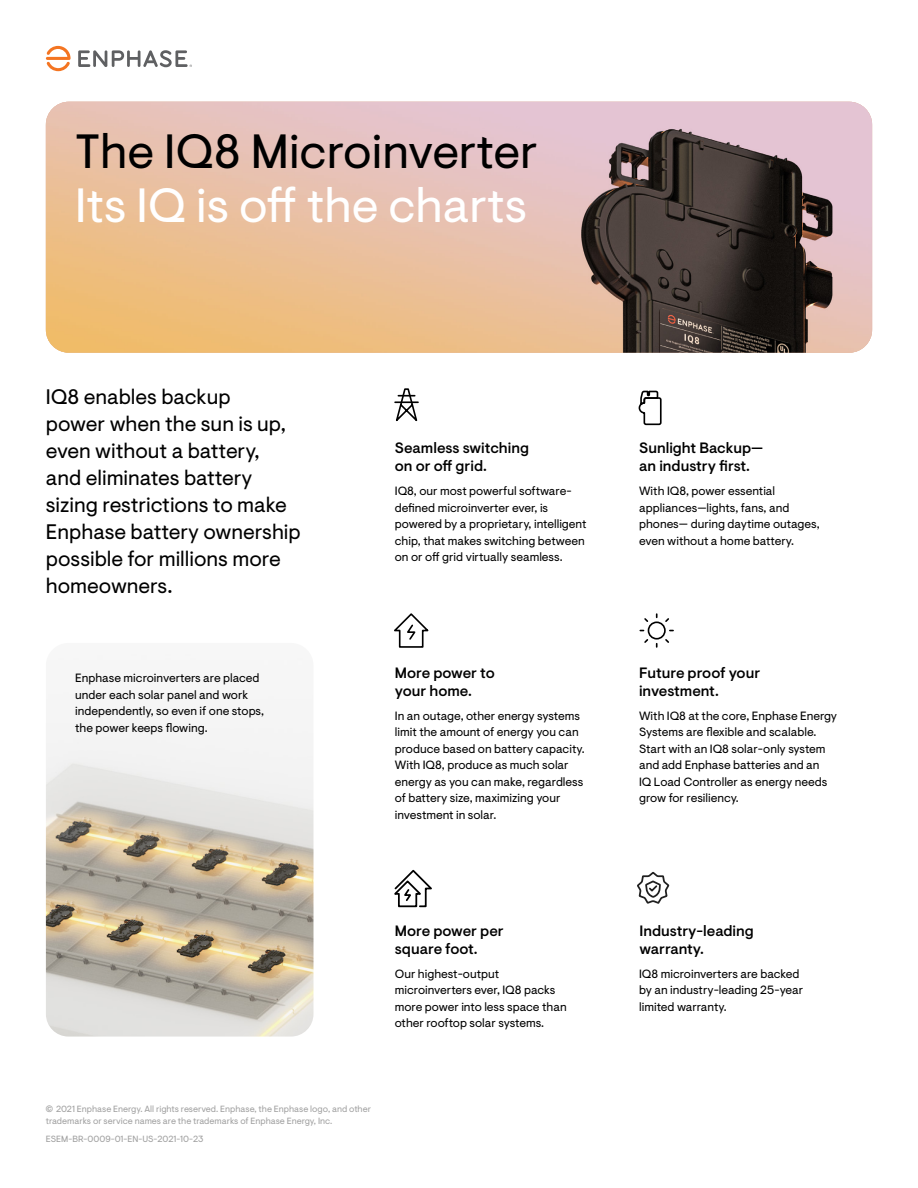
<style>
.page{position:relative;width:918px;height:1188px;background:#fff}
.page>*{position:absolute;margin:0;border:0;box-sizing:border-box;transform-origin:0 0}
.t1{font:48px "Enphase Visuelt";color:#000}
.t2{font:48px "Enphase Visuelt";color:#fff}
.t3{font:21px/27px "Enphase Visuelt";color:#000}
.t4{font:500 15px/18px "Enphase Visuelt";color:#000}
.t5{font:12px/16.5px "Enphase Visuelt";color:#000}
.t6{font:9px/12px "Enphase Visuelt";color:#a1a1a1}
.s1{font-family:"Arial";font-weight:900}
</style>
<div class="page">
<img style="left:46px;top:717px;width:268px;height:320px">
<svg style="left:46px;top:102px;width:826px;height:251px;background:#c3a18d"></svg>
<svg style="left:46px;top:46px;width:25px;height:25px"></svg>
<svg style="left:78px;top:50px;width:114px;height:17px"></svg>
<svg style="left:394px;top:613px;width:35px;height:35px"></svg>
<div style="left:648px;top:621px;width:18px;height:19px;border:2px solid #000;border-radius:50%"></div>
<svg style="left:665px;top:618px;width:4px;height:4px"></svg>
<svg style="left:644px;top:639px;width:5px;height:4px"></svg>
<svg style="left:665px;top:639px;width:4px;height:4px"></svg>
<svg style="left:644px;top:618px;width:5px;height:4px"></svg>
<svg style="left:394px;top:869px;width:38px;height:39px"></svg>
<svg style="left:637px;top:873px;width:33px;height:31px"></svg>
<svg style="left:394px;top:388px;width:25px;height:34px"></svg>
<svg style="left:638px;top:390px;width:24px;height:36px"></svg>
<h1 class="t1" style="left:75px;top:123px;width:464px">The IQ8 Microinverter</h1>
<h1 class="t2" style="left:75px;top:177px;width:453px">Its IQ is off the charts</h1>
<h2 class="t3" style="left:46px;top:384px;width:256px">IQ8 enables backup<br>power when the sun is up, even without a battery,<br>and eliminates battery sizing restrictions to make<br>Enphase battery ownership possible for millions more homeowners.</h2>
<p class="t5" style="left:75px;top:670px;width:190px">Enphase microinverters are placed under each solar panel and work independently, so even if one stops, the power keeps flowing.</p>
<p class="t4" style="left:395px;top:439px;width:136px">Seamless switching on or off grid.</p>
<p class="t5" style="left:395px;top:483px;width:193px">IQ8, our most powerful software&shy;defined microinverter ever, is powered by a proprietary, intelligent chip, that makes switching between on or off grid virtually seamless.</p>
<p class="t4" style="left:395px;top:664px;width:102px">More power to your home.</p>
<p class="t5" style="left:395px;top:708px;width:191px">In an outage, other energy systems limit the amount of energy you can produce based on battery capacity.<br>With IQ8, produce as much solar energy as you can make, regardless of battery size, maximizing your investment in solar.</p>
<p class="t4" style="left:639px;top:439px;width:126px">Sunlight Backup— an industry first.</p>
<p class="t5" style="left:639px;top:483px;width:182px">With IQ8, power essential appliances—lights, fans, and phones— during daytime outages, even without a home battery.</p>
<p class="t4" style="left:639px;top:664px;width:123px">Future proof your investment.</p>
<p class="t5" style="left:639px;top:708px;width:200px">With IQ8 at the core, Enphase Energy<br>Systems are flexible and scalable.<br>Start with an IQ8 solar-only system and add Enphase batteries and an<br>IQ Load Controller as energy needs grow for resiliency.</p>
<p class="t4" style="left:395px;top:922px;width:110px">More power per square foot.</p>
<p class="t4" style="left:639px;top:922px;width:116px">Industry-leading warranty.</p>
<p class="t5" style="left:395px;top:966px;width:173px">Our highest-output microinverters ever, IQ8 packs more power into less space than other rooftop solar systems.</p>
<p class="t5" style="left:639px;top:966px;width:166px">IQ8 microinverters are backed by an industry-leading 25-year limited warranty.</p>
<p class="t6" style="left:46px;top:1103px;width:327px"><span class="s1">©</span> 2021 Enphase Energy. All rights reserved. Enphase, the Enphase logo, and other trademarks or service names are the trademarks of Enphase Energy, Inc.</p>
<p class="t6" style="left:46px;top:1133px;width:159px">ESEM-BR-0009-01-EN-US-2021-10-23</p>
</div>
